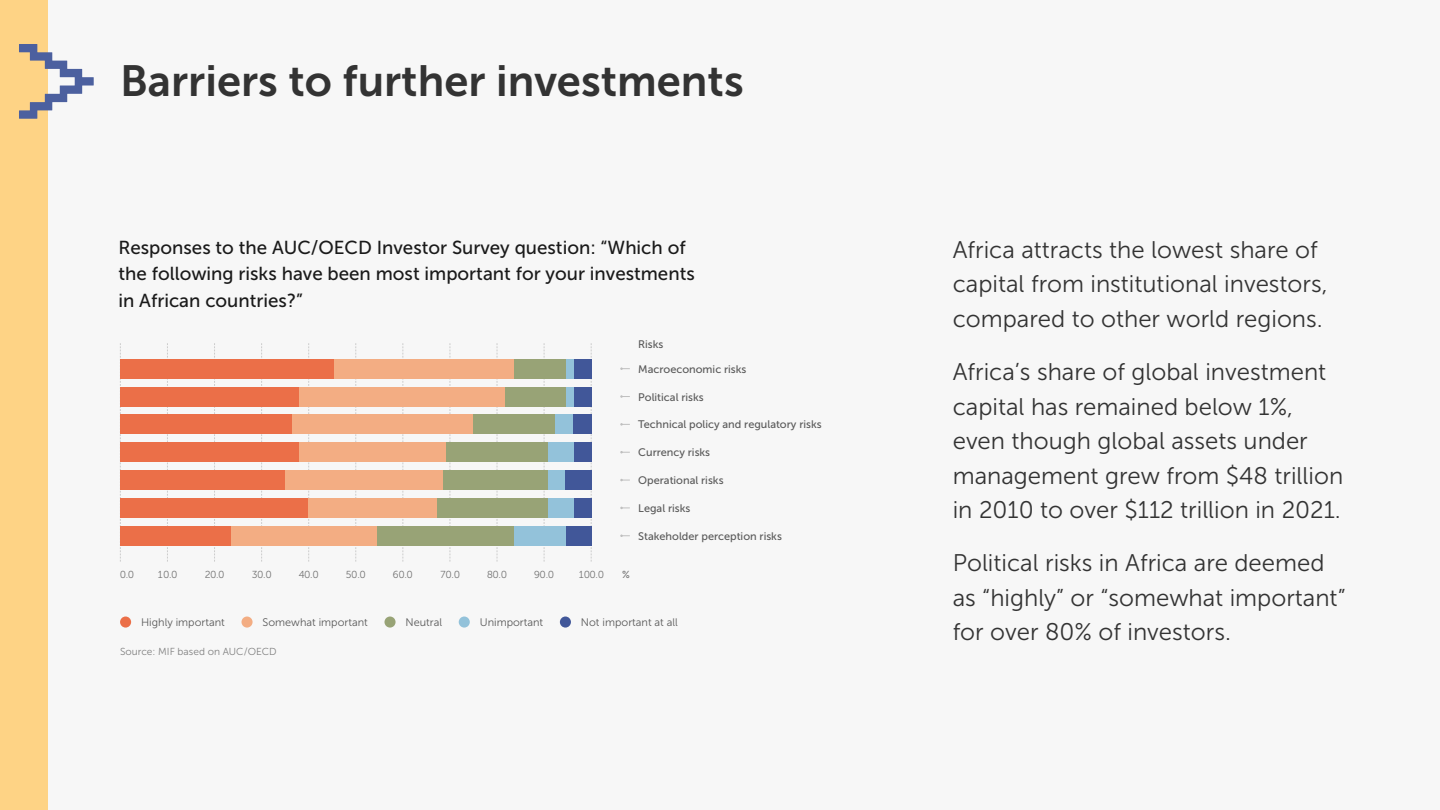
<style>
.page{position:relative;width:1440px;height:810px;background:#f7f7f7}
.page>*{position:absolute;margin:0;border:0;box-sizing:border-box;transform-origin:0 0}
.t1{font:43.5px "Museo Sans 700";color:#333}
.t2{font:24px/34.5px "Museo Sans 300";color:#333}
.t3{font:18.75px/26.2px "Museo Sans 500";color:#1a1a1a}
.t4{font:10.95px "Museo Sans 500";color:#595959}
.t5{font:10.95px "Museo Sans 300";color:#595959}
.t6{font:10.12px "Museo Sans 300";color:#737373}
.t7{font:10.12px "Museo Sans 300";color:#808080}
.t8{font:10.12px "Museo Sans 500";color:#737373}
</style>
<div class="page">
<div style="left:0;top:0;width:48px;height:810px;background:#fed385"></div>
<svg style="left:19px;top:44px;width:75px;height:75px"></svg>
<div style="left:459px;top:617px;width:11px;height:11px;background:#93c2da;border-radius:50%"></div>
<div style="left:120px;top:617px;width:11px;height:11px;background:#eb6f48;border-radius:50%"></div>
<div style="left:384px;top:617px;width:12px;height:11px;background:#98a376;border-radius:50%"></div>
<div style="left:242px;top:617px;width:11px;height:11px;background:#f3ad83;border-radius:50%"></div>
<div style="left:560px;top:617px;width:11px;height:11px;background:#415799;border-radius:50%"></div>
<svg style="left:120px;top:343px;width:1px;height:219px"></svg>
<svg style="left:591px;top:343px;width:1px;height:219px"></svg>
<svg style="left:544px;top:343px;width:1px;height:219px"></svg>
<svg style="left:355px;top:343px;width:1px;height:219px"></svg>
<svg style="left:450px;top:343px;width:1px;height:219px"></svg>
<svg style="left:261px;top:343px;width:1px;height:219px"></svg>
<svg style="left:497px;top:343px;width:1px;height:219px"></svg>
<svg style="left:308px;top:343px;width:1px;height:219px"></svg>
<svg style="left:403px;top:343px;width:1px;height:218px"></svg>
<svg style="left:214px;top:343px;width:1px;height:219px"></svg>
<svg style="left:167px;top:343px;width:1px;height:219px"></svg>
<div style="left:120px;top:359px;width:214px;height:20px;background:#eb6f48"></div>
<div style="left:334px;top:359px;width:180px;height:20px;background:#f3ad83"></div>
<div style="left:514px;top:359px;width:52px;height:20px;background:#98a376"></div>
<div style="left:566px;top:359px;width:8px;height:20px;background:#93c2da"></div>
<div style="left:574px;top:359px;width:17px;height:20px;background:#415799"></div>
<div style="left:120px;top:387px;width:180px;height:19px;background:#eb6f48"></div>
<div style="left:300px;top:387px;width:206px;height:19px;background:#f3ad83"></div>
<div style="left:506px;top:387px;width:60px;height:19px;background:#98a376"></div>
<div style="left:566px;top:387px;width:8px;height:19px;background:#93c2da"></div>
<div style="left:574px;top:387px;width:17px;height:19px;background:#415799"></div>
<div style="left:120px;top:414px;width:172px;height:20px;background:#eb6f48"></div>
<div style="left:292px;top:414px;width:182px;height:20px;background:#f3ad83"></div>
<div style="left:474px;top:414px;width:81px;height:20px;background:#98a376"></div>
<div style="left:555px;top:414px;width:18px;height:20px;background:#93c2da"></div>
<div style="left:573px;top:414px;width:18px;height:20px;background:#415799"></div>
<div style="left:120px;top:442px;width:180px;height:20px;background:#eb6f48"></div>
<div style="left:300px;top:442px;width:146px;height:20px;background:#f3ad83"></div>
<div style="left:446px;top:442px;width:102px;height:20px;background:#98a376"></div>
<div style="left:548px;top:442px;width:26px;height:20px;background:#93c2da"></div>
<div style="left:574px;top:442px;width:17px;height:20px;background:#415799"></div>
<div style="left:120px;top:470px;width:166px;height:20px;background:#eb6f48"></div>
<div style="left:286px;top:470px;width:157px;height:20px;background:#f3ad83"></div>
<div style="left:443px;top:470px;width:105px;height:20px;background:#98a376"></div>
<div style="left:548px;top:470px;width:17px;height:20px;background:#93c2da"></div>
<div style="left:565px;top:470px;width:26px;height:20px;background:#415799"></div>
<div style="left:120px;top:498px;width:188px;height:20px;background:#eb6f48"></div>
<div style="left:308px;top:498px;width:129px;height:20px;background:#f3ad83"></div>
<div style="left:437px;top:498px;width:111px;height:20px;background:#98a376"></div>
<div style="left:548px;top:498px;width:26px;height:20px;background:#93c2da"></div>
<div style="left:574px;top:498px;width:17px;height:20px;background:#415799"></div>
<div style="left:120px;top:526px;width:111px;height:20px;background:#eb6f48"></div>
<div style="left:231px;top:526px;width:146px;height:20px;background:#f3ad83"></div>
<div style="left:377px;top:526px;width:137px;height:20px;background:#98a376"></div>
<div style="left:514px;top:526px;width:52px;height:20px;background:#93c2da"></div>
<div style="left:566px;top:526px;width:25px;height:20px;background:#415799"></div>
<svg style="left:620px;top:367px;width:10px;height:3px"></svg>
<svg style="left:620px;top:423px;width:10px;height:3px"></svg>
<svg style="left:620px;top:395px;width:10px;height:3px"></svg>
<svg style="left:620px;top:451px;width:10px;height:2px"></svg>
<svg style="left:620px;top:479px;width:10px;height:2px"></svg>
<svg style="left:620px;top:535px;width:10px;height:2px"></svg>
<svg style="left:620px;top:507px;width:10px;height:2px"></svg>
<h1 class="t1" style="left:120px;top:57px;width:625px">Barriers to further investments</h1>
<p class="t3" style="left:118px;top:235px;width:578px">Responses to the AUC/OECD Investor Survey question: “Which of the following risks have been most important for your investments in African countries?”</p>
<p class="t4" style="left:638px;top:338px;width:27px">Risks</p>
<p class="t4" style="left:638px;top:363px;width:110px">Macroeconomic risks</p>
<p class="t4" style="left:638px;top:391px;width:67px">Political risks</p>
<p class="t4" style="left:638px;top:419px;width:185px">Technical policy and regulatory risks</p>
<p class="t4" style="left:638px;top:447px;width:73px">Currency risks</p>
<p class="t4" style="left:638px;top:474px;width:87px">Operational risks</p>
<p class="t4" style="left:638px;top:502px;width:54px">Legal risks</p>
<p class="t4" style="left:638px;top:530px;width:145px">Stakeholder perception risks</p>
<p class="t6" style="left:120px;top:569px;width:15px">0.0</p>
<p class="t6" style="left:158px;top:569px;width:21px">10.0</p>
<p class="t6" style="left:205px;top:569px;width:21px">20.0</p>
<p class="t6" style="left:252px;top:569px;width:21px">30.0</p>
<p class="t6" style="left:299px;top:569px;width:21px">40.0</p>
<p class="t6" style="left:346px;top:569px;width:21px">50.0</p>
<p class="t6" style="left:393px;top:569px;width:21px">60.0</p>
<p class="t6" style="left:440px;top:569px;width:21px">70.0</p>
<p class="t6" style="left:487px;top:569px;width:21px">80.0</p>
<p class="t6" style="left:534px;top:569px;width:21px">90.0</p>
<p class="t6" style="left:578px;top:569px;width:27px">100.0</p>
<p class="t8" style="left:622px;top:569px;width:9px">%</p>
<p class="t5" style="left:141px;top:616px;width:85px">Highly important</p>
<p class="t5" style="left:263px;top:616px;width:107px">Somewhat important</p>
<p class="t5" style="left:406px;top:616px;width:38px">Neutral</p>
<p class="t5" style="left:480px;top:616px;width:65px">Unimportant</p>
<p class="t5" style="left:581px;top:616px;width:99px">Not important at all</p>
<p class="t7" style="left:120px;top:646px;width:158px">Source: MIF based on AUC/OECD</p>
<p class="t2" style="left:953px;top:233px;width:376px">Africa attracts the lowest share of capital from institutional investors, compared to other world regions.</p>
<p class="t2" style="left:953px;top:355px;width:392px">Africa’s share of global investment capital has remained below 1%, even though global assets under management grew from $48 trillion in 2010 to over $112 trillion in 2021.</p>
<p class="t2" style="left:953px;top:546px;width:394px">Political risks in Africa are deemed as “highly” or “somewhat important” for over 80% of investors.</p>
</div>
